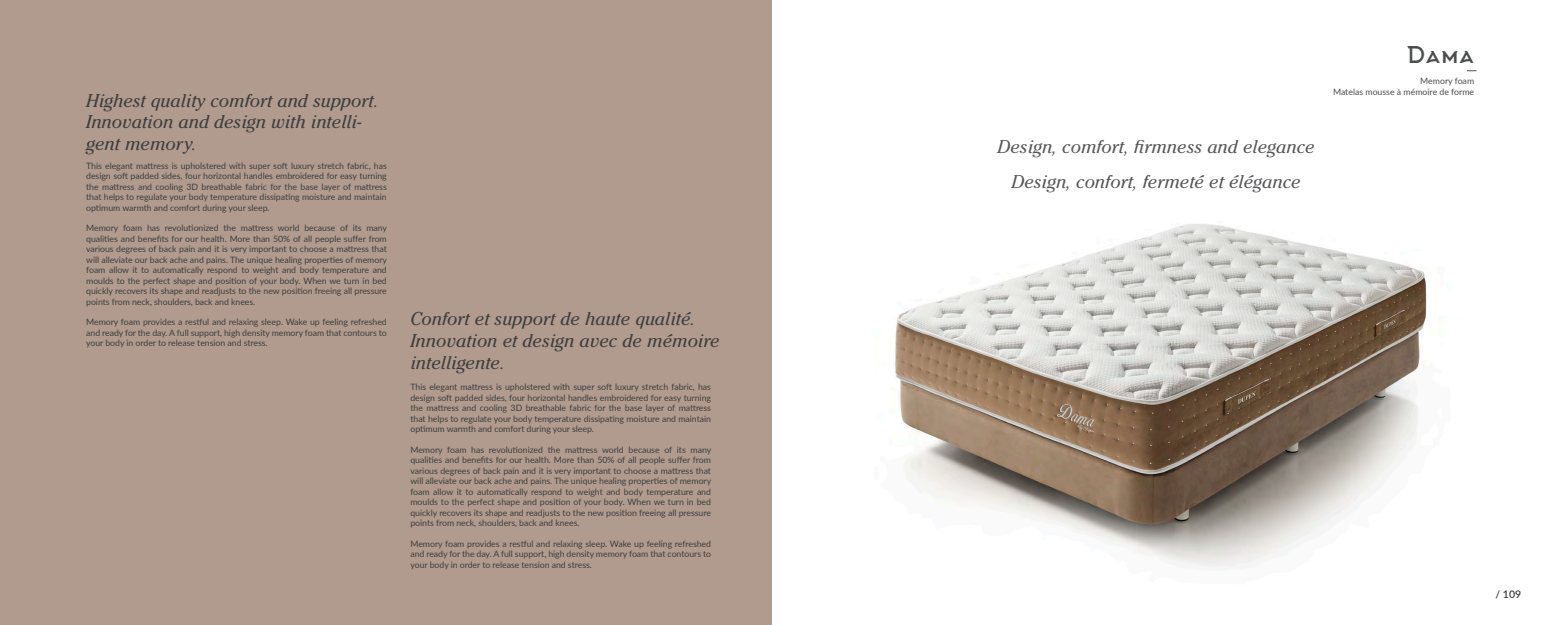
<style>
.page{position:relative;width:1543px;height:625px;background:#fff}
.page>*{position:absolute;margin:0;border:0;box-sizing:border-box;transform-origin:0 0}
.t1{font:22.75px "Arkhip";color:#4b4c4d}
.Grandes_titulares{font:italic 18.38px/21.9px "Cheltenham Std";color:#3e3e3f}
.Grandes_titulares-2{font:italic 18.38px "Cheltenham Std";color:#57585a}
.t2{font:600 10.5px "Lato";color:#3e3e3f}
.Texto_continuo__expl{font:8.75px/10.5px "Lato";letter-spacing:-.005em;color:#3e3e3f;text-align:justify}
.Subnombre_colchón_bl{font:8.75px "Lato";color:#4b4c4d}
</style>
<div class="page">
<div style="left:0;top:0;width:771px;height:625px;background:#b09b8e"></div>
<img style="left:895px;top:224px;width:532px;height:347px">
<p class="Grandes_titulares" style="left:86px;top:89px;width:294px">Highest quality comfort and support.<br>Innovation and design with intelli&shy;gent memory.</p>
<p class="Texto_continuo__expl" style="left:86px;top:160px;width:302px">This elegant mattress is upholstered with super soft luxury stretch fabric, has design soft padded sides, four horizontal handles embroidered for easy turning the mattress and cooling 3D breathable fabric for the base layer of mattress that helps to regulate your body temperature dissipating moisture and maintain optimum warmth and comfort during your sleep.</p>
<p class="Texto_continuo__expl" style="left:86px;top:222px;width:302px">Memory foam has revolutionized the mattress world because of its many qualities and benefits for our health. More than 50% of all people suffer from various degrees of back pain and it is very important to choose a mattress that will alleviate our back ache and pains. The unique healing properties of memory foam allow it to automatically respond to weight and body temperature and moulds to the perfect shape and position of your body. When we turn in bed quickly recovers its shape and readjusts to the new position freeing all pressure points from neck, shoulders, back and knees.</p>
<p class="Texto_continuo__expl" style="left:86px;top:316px;width:302px">Memory foam provides a restful and relaxing sleep. Wake up feeling refreshed and ready for the day. A full support, high density memory foam that contours to your body in order to release tension and stress.</p>
<p class="Grandes_titulares" style="left:410px;top:307px;width:311px">Confort et support de haute qualité.<br>Innovation et design avec de mémoire intelligente.</p>
<p class="Texto_continuo__expl" style="left:410px;top:381px;width:302px">This elegant mattress is upholstered with super soft luxury stretch fabric, has design soft padded sides, four horizontal handles embroidered for easy turning the mattress and cooling 3D breathable fabric for the base layer of mattress that helps to regulate your body temperature dissipating moisture and maintain optimum warmth and comfort during your sleep.</p>
<p class="Texto_continuo__expl" style="left:410px;top:443px;width:302px">Memory foam has revolutionized the mattress world because of its many qualities and benefits for our health. More than 50% of all people suffer from various degrees of back pain and it is very important to choose a mattress that will alleviate our back ache and pains. The unique healing properties of memory foam allow it to automatically respond to weight and body temperature and moulds to the perfect shape and position of your body. When we turn in bed quickly recovers its shape and readjusts to the new position freeing all pressure points from neck, shoulders, back and knees.</p>
<p class="Texto_continuo__expl" style="left:410px;top:537px;width:302px">Memory foam provides a restful and relaxing sleep. Wake up feeling refreshed and ready for the day. A full support, high density memory foam that contours to your body in order to release tension and stress.</p>
<p class="Grandes_titulares-2" style="left:997px;top:136px;width:319px">Design, comfort, firmness and elegance</p>
<p class="Grandes_titulares-2" style="left:1011px;top:171px;width:291px">Design, confort, fermeté et élégance</p>
<p class="t1" style="left:1406px;top:41px;width:70px">Dama</p>
<p class="Subnombre_colchón_bl" style="left:1420px;top:75px;width:55px">Memory foam</p>
<p class="Subnombre_colchón_bl" style="left:1332px;top:85px;width:143px">Matelas mousse à mémoire de forme</p>
<p class="t2" style="left:1495px;top:586px;width:27px">/ 109</p>
</div>
